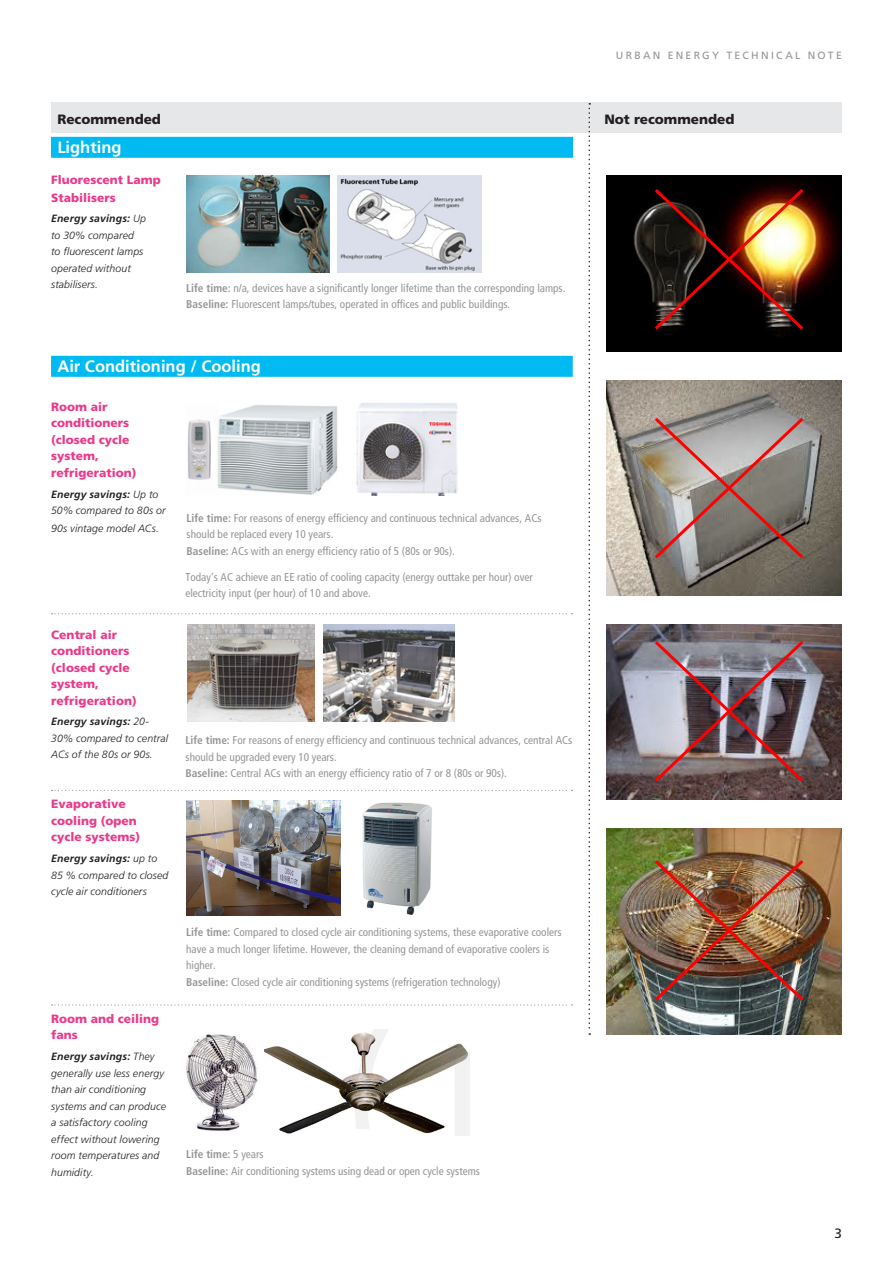
<style>
.page{position:relative;width:893px;height:1263px;background:#fff}
.page>*{position:absolute;margin:0;border:0;box-sizing:border-box;transform-origin:0 0}
.XX-Heading3{font:700 16.5px "Frutiger LT Std";color:#fff}
.XX-Heading2{font:900 13.5px "Frutiger LT Std";color:#231f20}
.t1{font:13.5px "Frutiger LT Std";color:#231f20}
.XX-Bodytext{font:900 12px/16.5px "Frutiger LT Std";color:#eb398a}
.XX-Figure_text{font:condensed 11.25px/16.5px "Frutiger LT Std";color:#939598}
.XX-Figure_text-2{font:700 condensed 11.25px "Frutiger LT Std";color:#939598}
.XX-Bodytext-2{font:italic 300 10.5px/16.5px "Frutiger LT Std";letter-spacing:.01em;color:#231f20}
.t2{font:10.5px "Frutiger LT Std";letter-spacing:.22em;color:#939598}
.s1{font-weight:700}
.s2{font-weight:400}
</style>
<div class="page">
<div style="left:51px;top:102px;width:791px;height:31px;background:#e6e7e9"></div>
<div style="left:51px;top:137px;width:522px;height:21px;background:#00baf1"></div>
<div style="left:51px;top:356px;width:522px;height:21px;background:#00baf1"></div>
<img style="left:187px;top:624px;width:128px;height:97px">
<img style="left:323px;top:624px;width:132px;height:97px">
<img style="left:187px;top:176px;width:142px;height:97px">
<img style="left:337px;top:176px;width:144px;height:97px">
<img style="left:606px;top:175px;width:235px;height:176px">
<img style="left:187px;top:405px;width:151px;height:90px">
<img style="left:356px;top:403px;width:102px;height:93px">
<img style="left:606px;top:380px;width:235px;height:215px">
<img style="left:186px;top:800px;width:155px;height:115px">
<img style="left:362px;top:802px;width:70px;height:114px">
<img style="left:606px;top:624px;width:235px;height:176px">
<img style="left:186px;top:1034px;width:72px;height:97px">
<img style="left:264px;top:1030px;width:205px;height:105px">
<img style="left:606px;top:828px;width:236px;height:206px">
<svg style="left:52px;top:613px;width:520px;height:1px"></svg>
<svg style="left:52px;top:790px;width:520px;height:1px"></svg>
<svg style="left:52px;top:1004px;width:520px;height:1px"></svg>
<img style="left:652px;top:186px;width:154px;height:147px">
<svg style="left:652px;top:415px;width:154px;height:146px;background:#978782"></svg>
<img style="left:652px;top:638px;width:154px;height:147px">
<img style="left:652px;top:857px;width:154px;height:147px">
<svg style="left:588px;top:103px;width:2px;height:932px"></svg>
<p class="t2" style="left:616px;top:49px;width:228px">URBAN ENERGY TECHNICAL NOTE</p>
<p class="XX-Heading2" style="left:57px;top:111px;width:105px">Recommended</p>
<p class="XX-Heading2" style="left:604px;top:111px;width:131px">Not recommended</p>
<p class="XX-Heading3" style="left:57px;top:137px;width:66px">Lighting</p>
<p class="XX-Bodytext" style="left:51px;top:170px;width:111px;line-height:18px">Fluorescent Lamp<br>Stabilisers</p>
<p class="XX-Bodytext-2" style="left:51px;top:211px;width:97px"><span class="s1">Energy savings:</span> Up to 30% compared to fluorescent lamps operated without stabilisers.</p>
<p class="XX-Figure_text" style="left:186px;top:280px;width:381px"><span class="s1">Life time:</span> n/a, devices have a significantly longer lifetime than the corresponding lamps.</p>
<p class="XX-Figure_text" style="left:186px;top:296px;width:326px"><span class="s1">Baseline:</span> Fluorescent lamps/tubes, operated in offices and public buildings.</p>
<p class="XX-Heading3" style="left:57px;top:356px;width:205px">Air Conditioning / Cooling</p>
<p class="XX-Bodytext" style="left:51px;top:398px;width:87px">Room air conditioners (closed cycle system, refrigeration)</p>
<p class="XX-Bodytext-2" style="left:51px;top:486px;width:116px"><span class="s1">Energy savings:</span> Up to<br>50% compared to 80s or</p>
<p class="XX-Bodytext-2" style="left:51px;top:520px;width:109px">90s vintage model ACs.</p>
<p class="XX-Bodytext" style="left:51px;top:626px;width:87px">Central air conditioners (closed cycle system, refrigeration)</p>
<p class="XX-Bodytext-2" style="left:51px;top:713px;width:118px"><span class="s1">Energy savings:</span> 20-<br>30% compared to central<br>ACs of the 80s or 90s.</p>
<p class="XX-Bodytext" style="left:51px;top:796px;width:91px">Evaporative cooling (open cycle systems)</p>
<p class="XX-Bodytext-2" style="left:51px;top:850px;width:119px"><span class="s1">Energy savings:</span> up to<br>85 % compared to closed cycle air conditioners</p>
<p class="XX-Bodytext" style="left:51px;top:1010px;width:110px">Room and ceiling fans</p>
<p class="XX-Bodytext-2" style="left:51px;top:1048px;width:116px"><span class="s1">Energy savings:</span> They generally use less energy than air conditioning systems and can produce a satisfactory cooling effect without lowering room temperatures and humidity.</p>
<p class="XX-Figure_text" style="left:187px;top:510px;width:356px"><span class="s1">Life time:</span> For reasons of energy efficiency and continuous technical advances, ACs should be replaced every 10 years.</p>
<p class="XX-Figure_text" style="left:187px;top:543px;width:270px"><span class="s1">Baseline:</span> ACs with an energy efficiency ratio of 5 (80s or 90s).</p>
<p class="XX-Figure_text" style="left:185px;top:569px;width:349px">Today’s AC achieve an EE ratio of cooling capacity (energy outtake per hour) over electricity input (per hour) of 10 and above.</p>
<p class="XX-Figure_text" style="left:185px;top:732px;width:388px"><span class="s1">Life time:</span> For reasons of energy efficiency and continuous technical advances, central ACs should be upgraded every 10 years.</p>
<p class="XX-Figure_text" style="left:185px;top:765px;width:323px"><span class="s1">Baseline:</span> Central ACs with an energy efficiency ratio of 7 or 8 (80s or 90s).</p>
<p class="XX-Figure_text" style="left:186px;top:924px;width:377px"><span class="s1">Life time:</span> Compared to closed cycle air conditioning systems, these evaporative coolers have a much longer lifetime. However, the cleaning demand of evaporative coolers is higher.</p>
<p class="XX-Figure_text" style="left:186px;top:974px;width:316px"><span class="s1">Baseline:</span> Closed cycle air conditioning systems (refrigeration technology)</p>
<p class="XX-Figure_text-2" style="left:186px;top:1148px;width:79px">Life time: <span class="s2">5 years</span></p>
<p class="XX-Figure_text" style="left:186px;top:1163px;width:295px"><span class="s1">Baseline:</span> Air conditioning systems using dead or open cycle systems</p>
<p class="t1" style="left:834px;top:1226px;width:9px">3</p>
</div>
